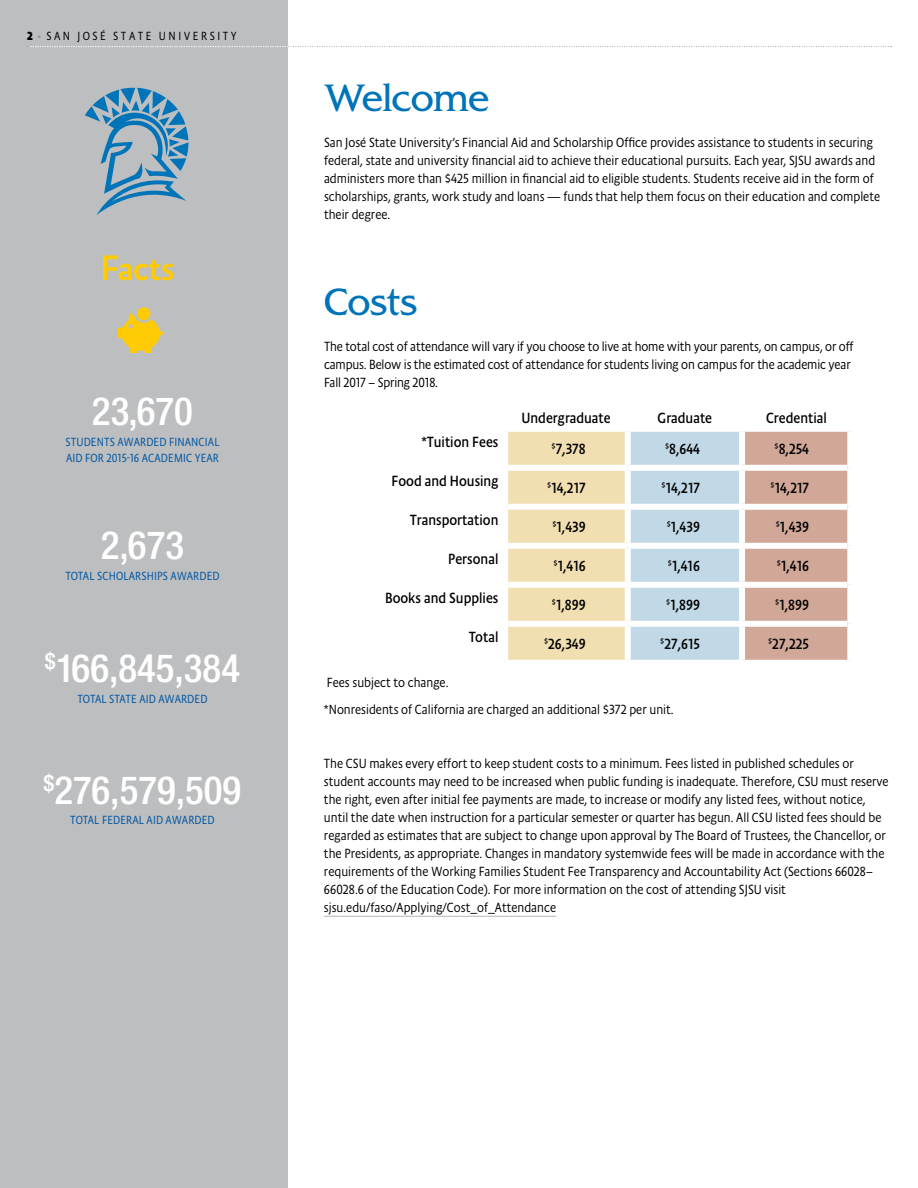
<style>
.page{position:relative;width:918px;height:1188px;background:#fff}
.page>*{position:absolute;margin:0;border:0;box-sizing:border-box;transform-origin:0 0}
.Large_numbers{font:500 condensed 39px "Helvetica Neue LT Std";color:#fff}
.Red_Head{font:36px "SJSU Spartan";letter-spacing:-.02em;color:#0074b9}
._00A__Page_Head{font:500 36px "Absara Sans OT";letter-spacing:-.03em;color:#ffcb05}
._01C__Text_Indent{font:15px "Absara Sans Head OT";color:#000}
._01C__Text_Indent-2{font:300 13.5px/18px "Absara Sans Head OT";color:#000}
.GRAY_CAPT{font:300 12px/16.5px "Absara Sans Head OT";letter-spacing:.01em;color:#0056a2}
.t1{font:300 12px "Absara Sans Head OT";color:#000}
.s1{font-weight:700}
.s2{color:#9b97a1}
</style>
<div class="page">
<div style="left:0;top:0;width:288px;height:1188px;background:#bcbec0"></div>
<svg style="left:118px;top:307px;width:45px;height:46px"></svg>
<svg style="left:85px;top:88px;width:103px;height:127px"></svg>
<hr style="left:324px;top:916px;width:232px;height:1px;background:#b7b4bb">
<svg style="left:508px;top:432px;width:339px;height:228px;background:#d7cbbb"></svg>
<div style="left:742px;top:465px;width:105px;height:6px;background:#fff"></div>
<div style="left:742px;top:504px;width:105px;height:6px;background:#fff"></div>
<div style="left:742px;top:543px;width:105px;height:6px;background:#fff"></div>
<div style="left:742px;top:582px;width:105px;height:6px;background:#fff"></div>
<div style="left:742px;top:621px;width:105px;height:6px;background:#fff"></div>
<div style="left:739px;top:432px;width:6px;height:33px;background:#fff"></div>
<div style="left:628px;top:465px;width:114px;height:6px;background:#fff"></div>
<div style="left:739px;top:471px;width:6px;height:33px;background:#fff"></div>
<div style="left:628px;top:504px;width:114px;height:6px;background:#fff"></div>
<div style="left:739px;top:510px;width:6px;height:33px;background:#fff"></div>
<div style="left:628px;top:543px;width:114px;height:6px;background:#fff"></div>
<div style="left:739px;top:549px;width:6px;height:33px;background:#fff"></div>
<div style="left:628px;top:582px;width:114px;height:6px;background:#fff"></div>
<div style="left:739px;top:588px;width:6px;height:33px;background:#fff"></div>
<div style="left:628px;top:621px;width:114px;height:6px;background:#fff"></div>
<div style="left:739px;top:627px;width:6px;height:33px;background:#fff"></div>
<div style="left:625px;top:432px;width:6px;height:33px;background:#fff"></div>
<div style="left:625px;top:471px;width:6px;height:33px;background:#fff"></div>
<div style="left:625px;top:510px;width:6px;height:33px;background:#fff"></div>
<div style="left:625px;top:549px;width:6px;height:33px;background:#fff"></div>
<div style="left:625px;top:588px;width:6px;height:33px;background:#fff"></div>
<div style="left:625px;top:627px;width:6px;height:33px;background:#fff"></div>
<div style="left:508px;top:465px;width:120px;height:6px;background:#fff"></div>
<div style="left:508px;top:504px;width:120px;height:6px;background:#fff"></div>
<div style="left:508px;top:543px;width:120px;height:6px;background:#fff"></div>
<div style="left:508px;top:582px;width:120px;height:6px;background:#fff"></div>
<div style="left:508px;top:621px;width:120px;height:6px;background:#fff"></div>
<svg style="left:27px;top:46px;width:865px;height:1px"></svg>
<p class="t1" style="left:27px;top:29px;width:211px"><span class="s1">2</span> <span class="s2">•</span> S A N J O S É S T A T E U N I V E R S I T Y</p>
<p class="_00A__Page_Head" style="left:100px;top:249px;width:76px">Facts</p>
<p class="Large_numbers" style="left:92px;top:388px;width:103px">23,670</p>
<p class="GRAY_CAPT" style="left:65px;top:433px;width:156px">STUDENTS AWARDED FINANCIAL<br>AID FOR 2015-16 ACADEMIC YEAR</p>
<p class="Large_numbers" style="left:101px;top:522px;width:85px">2,673</p>
<p class="GRAY_CAPT" style="left:65px;top:567px;width:156px">TOTAL SCHOLARSHIPS AWARDED</p>
<p class="Large_numbers" style="left:45px;top:645px;width:197px"><sup>$</sup>166,845,384</p>
<p class="GRAY_CAPT" style="left:78px;top:690px;width:131px">TOTAL STATE AID AWARDED</p>
<p class="Large_numbers" style="left:44px;top:767px;width:199px"><sup>$</sup>276,579,509</p>
<p class="GRAY_CAPT" style="left:70px;top:812px;width:146px">TOTAL FEDERAL AID AWARDED</p>
<p class="Red_Head" style="left:324px;top:75px;width:167px">Welcome</p>
<p class="_01C__Text_Indent-2" style="left:324px;top:133px;width:558px">San José State University’s Financial Aid and Scholarship Office provides assistance to students in securing federal, state and university financial aid to achieve their educational pursuits. Each year, SJSU awards and administers more than $425 million in financial aid to eligible students. Students receive aid in the form of scholarships, grants, work study and loans — funds that help them focus on their education and complete their degree.</p>
<p class="Red_Head" style="left:324px;top:279px;width:95px">Costs</p>
<p class="_01C__Text_Indent-2" style="left:324px;top:337px;width:531px">The total cost of attendance will vary if you choose to live at home with your parents, on campus, or off campus. Below is the estimated cost of attendance for students living on campus for the academic year<br>Fall 2017 – Spring 2018.</p>
<p class="_01C__Text_Indent" style="left:521px;top:409px;width:91px">Undergraduate</p>
<p class="_01C__Text_Indent" style="left:658px;top:409px;width:56px">Graduate</p>
<p class="_01C__Text_Indent" style="left:766px;top:409px;width:62px">Credential</p>
<p class="_01C__Text_Indent" style="left:421px;top:433px;width:79px">*Tuition Fees</p>
<p class="_01C__Text_Indent" style="left:552px;top:440px;width:36px"><sup>$</sup>7,378</p>
<p class="_01C__Text_Indent" style="left:665px;top:440px;width:36px"><sup>$</sup>8,644</p>
<p class="_01C__Text_Indent" style="left:775px;top:440px;width:36px"><sup>$</sup>8,254</p>
<p class="_01C__Text_Indent" style="left:392px;top:472px;width:108px">Food and Housing</p>
<p class="_01C__Text_Indent" style="left:547px;top:479px;width:40px"><sup>$</sup>14,217</p>
<p class="_01C__Text_Indent" style="left:662px;top:479px;width:40px"><sup>$</sup>14,217</p>
<p class="_01C__Text_Indent" style="left:771px;top:479px;width:40px"><sup>$</sup>14,217</p>
<p class="_01C__Text_Indent" style="left:410px;top:511px;width:90px">Transportation</p>
<p class="_01C__Text_Indent" style="left:448px;top:550px;width:52px">Personal</p>
<p class="_01C__Text_Indent" style="left:385px;top:589px;width:115px">Books and Supplies</p>
<p class="_01C__Text_Indent" style="left:469px;top:628px;width:31px">Total</p>
<p class="_01C__Text_Indent" style="left:552px;top:518px;width:35px"><sup>$</sup>1,439</p>
<p class="_01C__Text_Indent" style="left:667px;top:518px;width:35px"><sup>$</sup>1,439</p>
<p class="_01C__Text_Indent" style="left:776px;top:518px;width:35px"><sup>$</sup>1,439</p>
<p class="_01C__Text_Indent" style="left:554px;top:557px;width:34px"><sup>$</sup>1,416</p>
<p class="_01C__Text_Indent" style="left:668px;top:557px;width:34px"><sup>$</sup>1,416</p>
<p class="_01C__Text_Indent" style="left:777px;top:557px;width:34px"><sup>$</sup>1,416</p>
<p class="_01C__Text_Indent" style="left:552px;top:596px;width:35px"><sup>$</sup>1,899</p>
<p class="_01C__Text_Indent" style="left:666px;top:596px;width:35px"><sup>$</sup>1,899</p>
<p class="_01C__Text_Indent" style="left:775px;top:596px;width:35px"><sup>$</sup>1,899</p>
<p class="_01C__Text_Indent" style="left:544px;top:635px;width:43px"><sup>$</sup>26,349</p>
<p class="_01C__Text_Indent" style="left:660px;top:635px;width:41px"><sup>$</sup>27,615</p>
<p class="_01C__Text_Indent" style="left:768px;top:635px;width:42px"><sup>$</sup>27,225</p>
<p class="_01C__Text_Indent-2" style="left:327px;top:673px;width:123px">Fees subject to change.</p>
<p class="_01C__Text_Indent-2" style="left:324px;top:700px;width:351px">*Nonresidents of California are charged an additional $372 per unit.</p>
<p class="_01C__Text_Indent-2" style="left:324px;top:754px;width:566px">The CSU makes every effort to keep student costs to a minimum. Fees listed in published schedules or student accounts may need to be increased when public funding is inadequate. Therefore, CSU must reserve the right, even after initial fee payments are made, to increase or modify any listed fees, without notice, until the date when instruction for a particular semester or quarter has begun. All CSU listed fees should be regarded as estimates that are subject to change upon approval by The Board of Trustees, the Chancellor, or the Presidents, as appropriate. Changes in mandatory systemwide fees will be made in accordance with the requirements of the Working Families Student Fee Transparency and Accountability Act (Sections 66028– 66028.6 of the Education Code). For more information on the cost of attending SJSU visit sjsu.edu/faso/Applying/Cost_of_Attendance</p>
</div>
